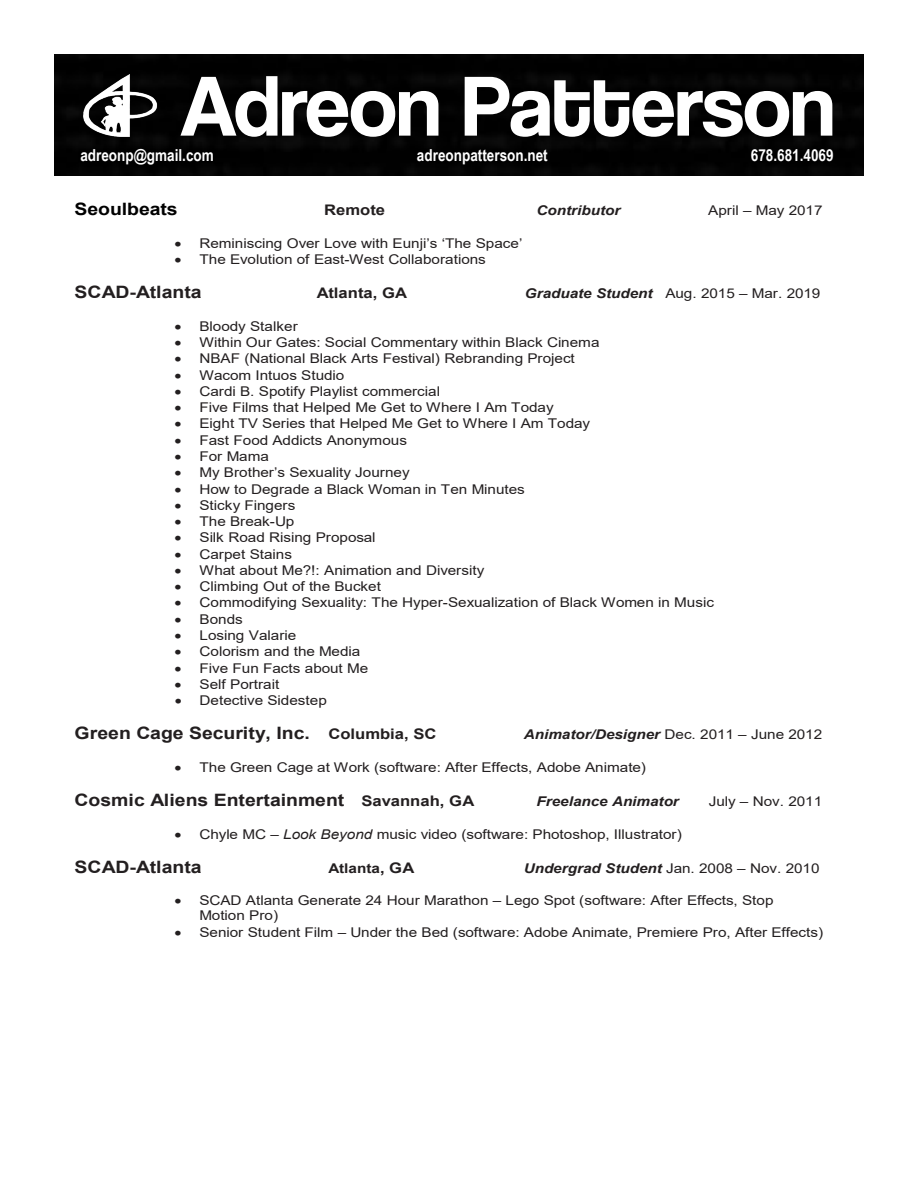
<style>
.page{position:relative;width:918px;height:1188px;background:#fff}
.page>*{position:absolute;margin:0;border:0;box-sizing:border-box;transform-origin:0 0}
.t1{font:88.5px "Coolvetica Rg";color:#fff}
.t2{font:700 17.1px "Arial";color:#231f20;scale:1.14 1}
.t3{font:700 17.1px "Arial";letter-spacing:-.005em;color:#000;scale:1.14 1}
.t4{font:700 16.5px "Arial Narrow";color:#fff}
.t5{font:700 14.55px "Arial";color:#231f20;scale:1.14 1}
.t6{font:13.5px/15.3px "Arial";color:#231f20;scale:1.14 1}
.t7{font:italic 700 13.5px "Arial";color:#231f20;scale:1.14 1}
.t8{font:700 13.5px "Arial";color:#231f20;scale:1.14 1}
.s1{font-weight:700;font-style:italic}
.s2{font-weight:400;font-style:normal}
.s3{font-size:14.55px}
.s4{font-style:italic}
</style>
<div class="page">
<div style="left:55px;top:54px;width:809px;height:122px;background:#010101"></div>
<img style="left:82px;top:75px;width:75px;height:62px">
<p class="t1" style="left:180px;top:54px;width:656px">Adreon Patterson</p>
<p class="t4" style="left:80px;top:143px;width:135px">adreonp@gmail.com</p>
<p class="t4" style="left:417px;top:143px;width:132px">adreonpatterson.net</p>
<p class="t4" style="left:751px;top:143px;width:84px">678.681.4069</p>
<p class="t3" style="left:75px;top:197px;width:92px">Seoulbeats</p>
<p class="t5" style="left:324px;top:200px;width:55px">Remote</p>
<p class="t7" style="left:537px;top:201px;width:75px">Contributor</p>
<p class="t6" style="left:708px;top:203px;width:102px">April – May 2017</p>
<p class="t6" style="left:174px;top:235px;width:307px">• Reminiscing Over Love with Eunji’s ‘The Space’</p>
<p class="t6" style="left:174px;top:252px;width:275px">• The Evolution of East-West Collaborations</p>
<p class="t2" style="left:75px;top:280px;width:113px">SCAD-Atlanta</p>
<p class="t5" style="left:317px;top:283px;width:81px">Atlanta, GA</p>
<p class="t6" style="left:525px;top:286px;width:261px"><span class="s1">Graduate Student</span> Aug. 2015 – Mar. 2019</p>
<p class="t6" style="left:174px;top:318px;width:110px">• Bloody Stalker</p>
<p class="t6" style="left:174px;top:335px;width:374px">• Within Our Gates: Social Commentary within Black Cinema</p>
<p class="t6" style="left:174px;top:351px;width:353px">• NBAF (National Black Arts Festival) Rebranding Project</p>
<p class="t6" style="left:174px;top:367px;width:151px">• Wacom Intuos Studio</p>
<p class="t6" style="left:174px;top:383px;width:235px">• Cardi B. Spotify Playlist commercial</p>
<p class="t6" style="left:174px;top:400px;width:334px">• Five Films that Helped Me Get to Where I Am Today</p>
<p class="t6" style="left:174px;top:416px;width:366px">• Eight TV Series that Helped Me Get to Where I Am Today</p>
<p class="t6" style="left:175px;top:432px;width:205px">• Fast Food Addicts Anonymous</p>
<p class="t6" style="left:175px;top:448px;width:84px">• For Mama</p>
<p class="t6" style="left:175px;top:465px;width:208px">• My Brother’s Sexuality Journey</p>
<p class="t6" style="left:175px;top:481px;width:309px">• How to Degrade a Black Woman in Ten Minutes</p>
<p class="t6" style="left:175px;top:497px;width:108px">• Sticky Fingers</p>
<p class="t6" style="left:175px;top:514px;width:107px">• The Break-Up</p>
<p class="t6" style="left:175px;top:530px;width:178px">• Silk Road Rising Proposal</p>
<p class="t6" style="left:175px;top:546px;width:104px">• Carpet Stains</p>
<p class="t6" style="left:175px;top:562px;width:273px">• What about Me?!: Animation and Diversity</p>
<p class="t6" style="left:175px;top:579px;width:182px">• Climbing Out of the Bucket</p>
<p class="t6" style="left:175px;top:595px;width:475px">• Commodifying Sexuality: The Hyper-Sexualization of Black Women in Music</p>
<p class="t6" style="left:175px;top:611px;width:61px">• Bonds</p>
<p class="t6" style="left:175px;top:628px;width:108px">• Losing Valarie</p>
<p class="t6" style="left:175px;top:644px;width:164px">• Colorism and the Media</p>
<p class="t6" style="left:175px;top:660px;width:171px">• Five Fun Facts about Me</p>
<p class="t6" style="left:175px;top:676px;width:93px">• Self Portrait</p>
<p class="t6" style="left:175px;top:693px;width:135px">• Detective Sidestep</p>
<p class="t2" style="left:75px;top:721px;width:208px">Green Cage Security, Inc.</p>
<p class="t5" style="left:328px;top:724px;width:96px">Columbia, SC</p>
<p class="t7" style="left:524px;top:726px;width:263px">Animator/Designer <span class="s2">Dec. 2011 – June 2012</span></p>
<p class="t6" style="left:174px;top:759px;width:415px">• The Green Cage at Work (software: After Effects, Adobe Animate)</p>
<p class="t2" style="left:75px;top:788px;width:352px">Cosmic Aliens Entertainment <span class="s3">Savannah, GA</span></p>
<p class="t7" style="left:537px;top:792px;width:126px">Freelance Animator</p>
<p class="t6" style="left:709px;top:794px;width:101px">July – Nov. 2011</p>
<p class="t6" style="left:174px;top:826px;width:447px">• Chyle MC – <span class="s4">Look Beyond</span> music video (software: Photoshop, Illustrator)</p>
<p class="t2" style="left:75px;top:854px;width:113px">SCAD-Atlanta</p>
<p class="t8" style="left:329px;top:858px;width:77px">Atlanta<span class="s3">, GA</span></p>
<p class="t6" style="left:524px;top:860px;width:261px"><span class="s1">Undergrad Student</span> Jan. 2008 – Nov. 2010</p>
<p class="t6" style="left:199px;top:893px;width:505px;text-indent:-25px">• SCAD Atlanta Generate 24 Hour Marathon – Lego Spot (software: After Effects, Stop<br>Motion Pro)</p>
<p class="t6" style="left:174px;top:924px;width:571px">• Senior Student Film – Under the Bed (software: Adobe Animate, Premiere Pro, After Effects)</p>
</div>
